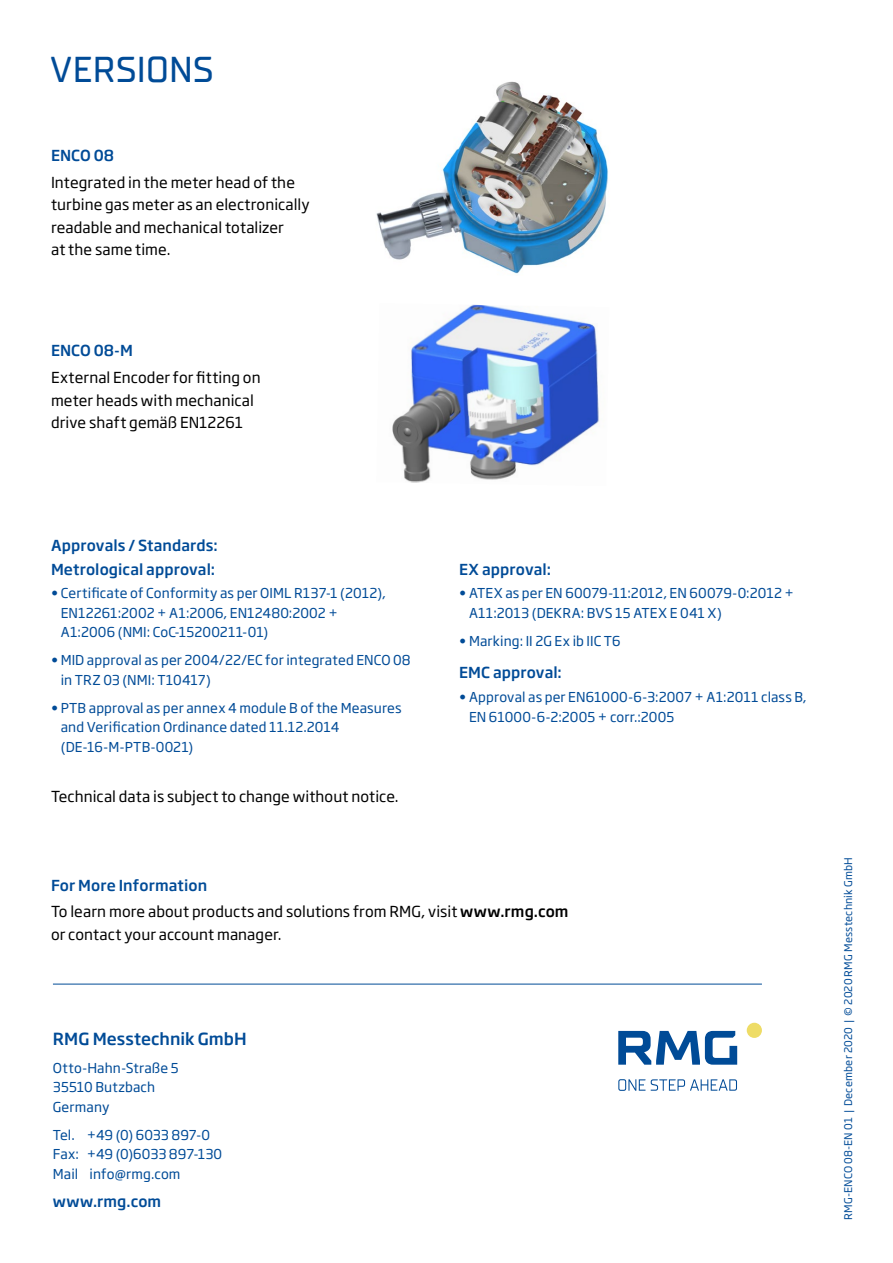
<style>
.page{position:relative;width:893px;height:1263px;background:#fff}
.page>*{position:absolute;margin:0;border:0;box-sizing:border-box;transform-origin:0 0}
.t1{font:500 36px "TT Supermolot Neue";color:#004b97}
.t2{font:500 16.5px "Soho Gothic Std";color:#004b97}
.t3{font:15px/22.5px "Soho Gothic Std";letter-spacing:.005em;color:#000}
.t4{font:500 15px/24px "Soho Gothic Std";letter-spacing:.005em;color:#004b97}
.t5{font:13.5px/19.5px "Soho Gothic Std";letter-spacing:.01em;color:#004b97}
.t6{font:10.5px "Soho Gothic Std";letter-spacing:.02em;color:#004b97}
.s1{font-weight:500;color:#004b97}
.s2{font-weight:500}
</style>
<div class="page">
<img style="left:392px;top:304px;width:207px;height:179px">
<img style="left:376px;top:81px;width:232px;height:193px">
<hr style="left:53px;top:984px;width:709px;height:1px;background:#004b97">
<svg style="left:618px;top:1031px;width:119px;height:34px"></svg>
<div style="left:747px;top:1023px;width:15px;height:15px;background:#eedc66;border-radius:50%"></div>
<svg style="left:618px;top:1079px;width:27px;height:12px"></svg>
<svg style="left:651px;top:1079px;width:86px;height:12px"></svg>
<h1 class="t1" style="left:51px;top:48px;width:165px">VERSIONS</h1>
<p class="t4" style="left:51px;top:143px;width:65px">ENCO 08</p>
<p class="t3" style="left:51px;top:171px;width:260px">Integrated in the meter head of the turbine gas meter as an electronically readable and mechanical totalizer<br>at the same time.</p>
<p class="t4" style="left:51px;top:339px;width:83px">ENCO 08-M</p>
<p class="t3" style="left:51px;top:366px;width:211px">External Encoder for fitting on meter heads with mechanical drive shaft gemäß EN12261</p>
<p class="t4" style="left:51px;top:533px;width:168px">Approvals / Standards:<br>Metrological approval:</p>
<p class="t5" style="left:61px;top:584px;width:327px;text-indent:-10px">• Certificate of Conformity as per OIML R137-1 (2012),<br>EN12261:2002 + A1:2006, EN12480:2002 +<br>A1:2006 (NMI: CoC-15200211-01)</p>
<p class="t5" style="left:61px;top:651px;width:351px;text-indent:-10px">• MID approval as per 2004/22/EC for integrated ENCO 08 in TRZ 03 (NMI: T10417)</p>
<p class="t5" style="left:61px;top:698px;width:342px;text-indent:-10px">• PTB approval as per annex 4 module B of the Measures and Verification Ordinance dated 11.12.2014 (DE-16-M-PTB-0021)</p>
<p class="t3" style="left:51px;top:785px;width:349px">Technical data is subject to change without notice.</p>
<p class="t4" style="left:459px;top:557px;width:93px">EX approval:</p>
<p class="t5" style="left:469px;top:584px;width:326px;text-indent:-10px">• ATEX as per EN 60079-11:2012, EN 60079-0:2012 +<br>A11:2013 (DEKRA: BVS 15 ATEX E 041 X)</p>
<p class="t5" style="left:459px;top:631px;width:163px">• Marking: II 2G Ex ib IIC T6</p>
<p class="t4" style="left:459px;top:661px;width:104px">EMC approval:</p>
<p class="t5" style="left:469px;top:688px;width:339px;text-indent:-10px">• Approval as per EN61000-6-3:2007 + A1:2011 class B,<br>EN 61000-6-2:2005 + corr.:2005</p>
<p class="t3" style="left:51px;top:872px;width:519px;line-height:26.7px"><span class="s1">For More Information<br></span>To learn more about products and solutions from RMG, visit <span class="s2">www.rmg.com</span></p>
<p class="t3" style="left:51px;top:923px;width:232px">or contact your account manager.</p>
<p class="t2" style="left:53px;top:1028px;width:195px">RMG Messtechnik GmbH</p>
<p class="t5" style="left:53px;top:1058px;width:127px">Otto-Hahn-Straße 5<br>35510 Butzbach<br>Germany</p>
<p class="t5" style="left:53px;top:1125px;width:171px">Tel. +49 (0) 6033 897-0<br>Fax: +49 (0)6033 897-130<br>Mail info@rmg.com</p>
<p class="t4" style="left:53px;top:1189px;width:110px">www.rmg.com</p>
<p class="t6" style="left:842px;top:1220px;width:364px;rotate:-90deg">RMG-ENCO 08-EN 01 | December 2020 | © 2020 RMG Messtechnik GmbH</p>
</div>
